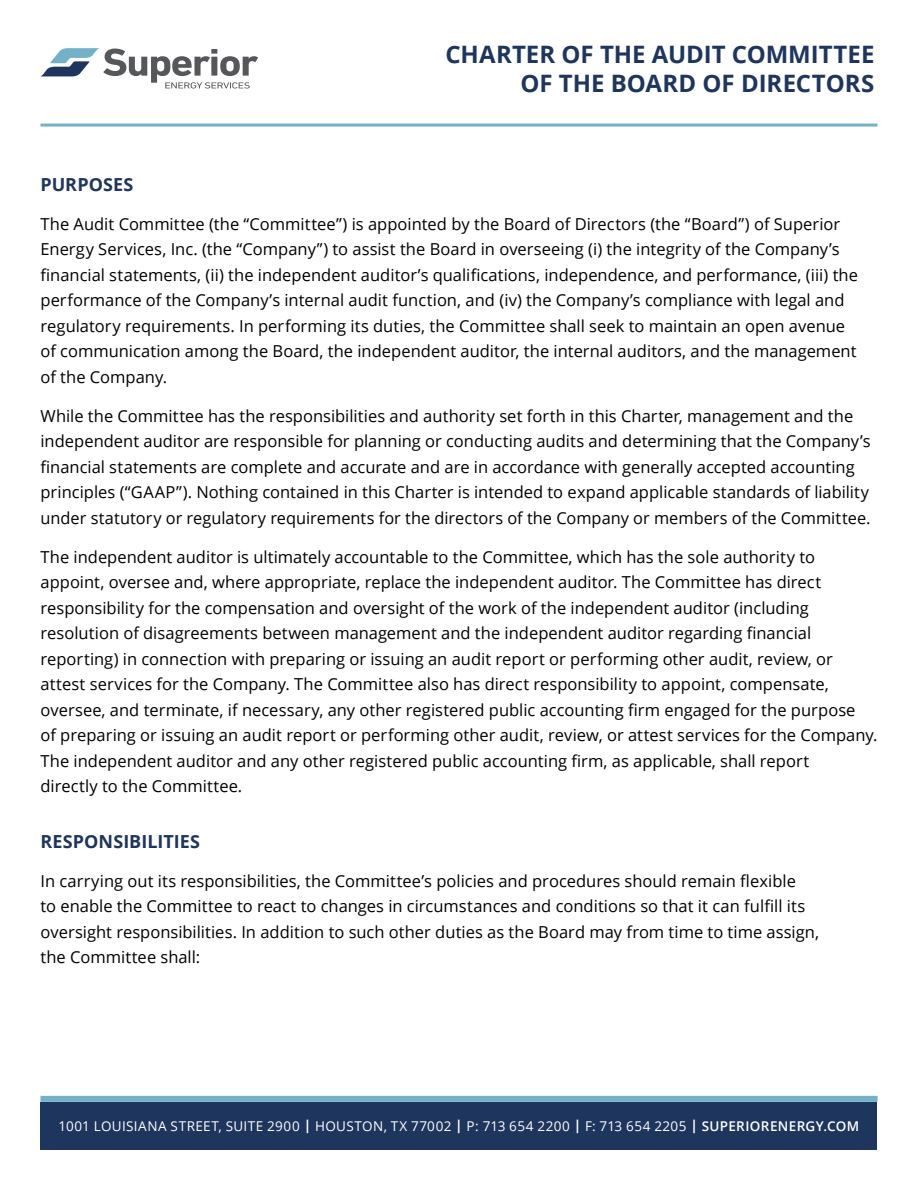
<style>
.page{position:relative;width:918px;height:1188px;background:#fff}
.page>*{position:absolute;margin:0;border:0;box-sizing:border-box;transform-origin:0 0}
.t1{font:700 24px/28.8px "Open Sans";letter-spacing:-.005em;color:#1e355e;text-align:right}
.t2{font:700 18px "Open Sans";letter-spacing:.005em;color:#1e355e}
.t3{font:16.5px/25.5px "Open Sans";color:#000}
.t4{font:13.5px "Open Sans";letter-spacing:.03em;color:#fff}
.s1{font-weight:700}
.s2{font-weight:600}
</style>
<div class="page">
<div style="left:40px;top:1102px;width:838px;height:47px;background:#1e355e"></div>
<svg style="left:40px;top:48px;width:218px;height:41px"></svg>
<hr style="left:40px;top:124px;width:838px;height:3px;background:#72b1c8">
<div style="left:40px;top:1096px;width:838px;height:6px;background:#72b1c8"></div>
<h1 class="t1" style="left:445px;top:39px;width:431px">CHARTER OF THE AUDIT COMMITTEE<br>OF THE BOARD OF DIRECTORS</h1>
<p class="t2" style="left:40px;top:172px;width:94px">PURPOSES</p>
<p class="t3" style="left:40px;top:211px;width:819px">The Audit Committee (the “Committee”) is appointed by the Board of Directors (the “Board”) of Superior Energy Services, Inc. (the “Company”) to assist the Board in overseeing (i) the integrity of the Company’s financial statements, (ii) the independent auditor’s qualifications, independence, and performance, (iii) the performance of the Company’s internal audit function, and (iv) the Company’s compliance with legal and regulatory requirements. In performing its duties, the Committee shall seek to maintain an open avenue of communication among the Board, the independent auditor, the internal auditors, and the management of the Company.</p>
<p class="t3" style="left:40px;top:403px;width:832px">While the Committee has the responsibilities and authority set forth in this Charter, management and the independent auditor are responsible for planning or conducting audits and determining that the Company’s financial statements are complete and accurate and are in accordance with generally accepted accounting principles (“GAAP”). Nothing contained in this Charter is intended to expand applicable standards of liability under statutory or regulatory requirements for the directors of the Company or members of the Committee.</p>
<p class="t3" style="left:40px;top:544px;width:839px">The independent auditor is ultimately accountable to the Committee, which has the sole authority to appoint, oversee and, where appropriate, replace the independent auditor. The Committee has direct responsibility for the compensation and oversight of the work of the independent auditor (including resolution of disagreements between management and the independent auditor regarding financial reporting) in connection with preparing or issuing an audit report or performing other audit, review, or attest services for the Company. The Committee also has direct responsibility to appoint, compensate, oversee, and terminate, if necessary, any other registered public accounting firm engaged for the purpose<br>of preparing or issuing an audit report or performing other audit, review, or attest services for the Company.<br>The independent auditor and any other registered public accounting firm, as applicable, shall report<br>directly to the Committee.</p>
<p class="t2" style="left:40px;top:829px;width:161px">RESPONSIBILITIES</p>
<p class="t3" style="left:40px;top:868px;width:780px">In carrying out its responsibilities, the Committee’s policies and procedures should remain flexible<br>to enable the Committee to react to changes in circumstances and conditions so that it can fulfill its oversight responsibilities. In addition to such other duties as the Board may from time to time assign, the Committee shall:</p>
<p class="t4" style="left:59px;top:1117px;width:802px">1001 LOUISIANA STREET, SUITE 2900 <span class="s1">|</span> HOUSTON, TX 77002 <span class="s1">|</span> P: 713 654 2200 <span class="s1">|</span> F: 713 654 2205 <span class="s1">|</span> <span class="s2">SUPERIORENERGY.COM</span></p>
</div>
